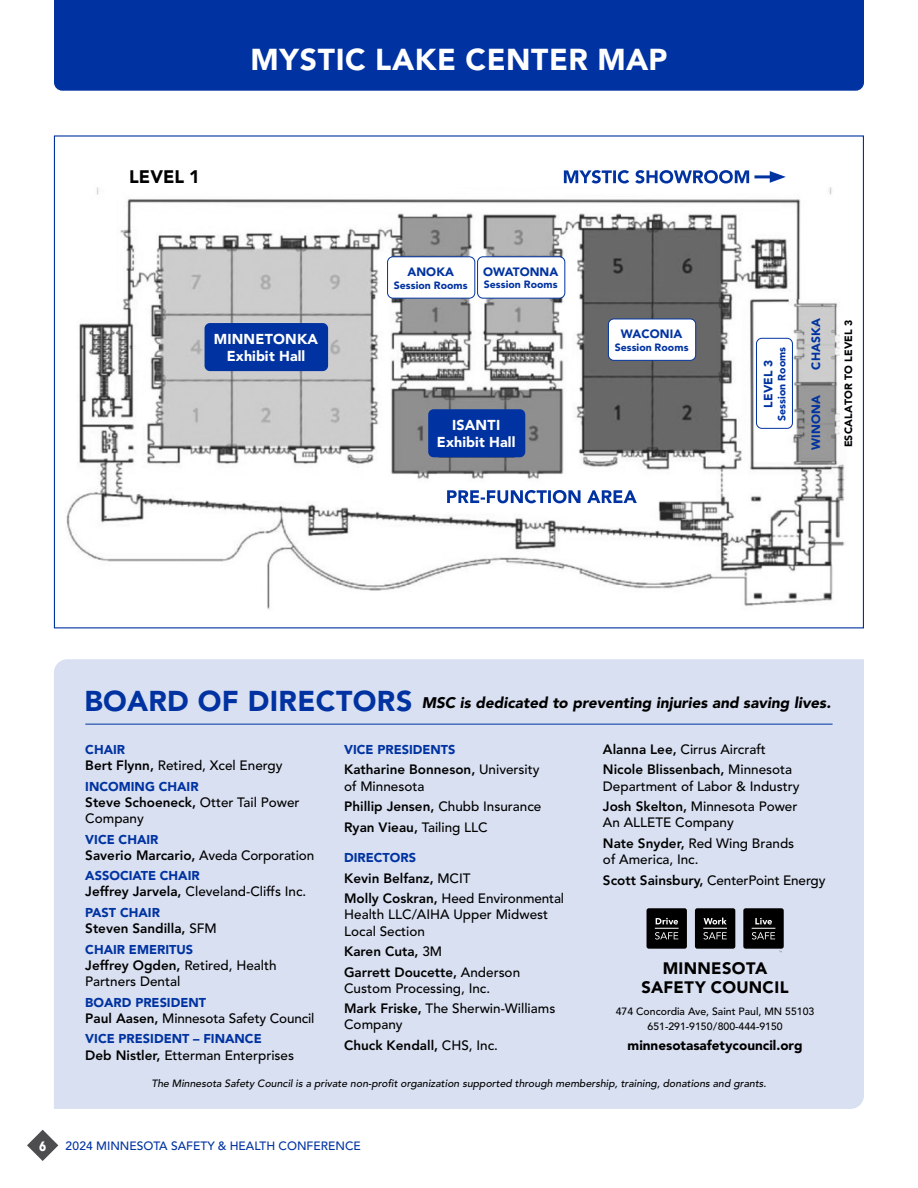
<style>
.page{position:relative;width:918px;height:1188px;background:#fff}
.page>*{position:absolute;margin:0;border:0;box-sizing:border-box;transform-origin:0 0}
.t1{font:900 30px "Avenir LT Std";letter-spacing:.025em;color:#fff}
.t2{font:900 18px "Avenir LT Std";letter-spacing:.01em;color:#000}
.t3{font:900 16.5px/18.9px "Avenir LT Std";letter-spacing:.015em;color:#000;text-align:center}
.t4{font:italic 900 15.3px "Avenir LT Std";color:#000}
.t5{font:900 14.25px/17.2px "Avenir LT Std";letter-spacing:.01em;color:#fff;text-align:center}
.t6{font:500 13.5px/20.5px "Avenir LT Std";color:#000}
.t7{font:800 13.5px/20.5px "Avenir LT Std";color:#000}
.t8{font:900 13.5px "Avenir LT Std";color:#000}
.t9{font:700 13.5px "Avenir Next Condensed";color:#fff}
.t10{font:900 12.75px "Avenir LT Std";color:#0033a1}
.t11{font:900 12px "Avenir LT Std";letter-spacing:.01em;color:#0033a1}
.t12{font:500 12px "Avenir LT Std";color:#0033a1}
.t13{font:italic 500 10.5px "Avenir LT Std";color:#000}
.t14{font:500 10.5px/15px "Avenir LT Std";color:#000;text-align:center}
.t15{font:900 10.5px "Avenir LT Std";color:#0033a1}
.t16{font:900 10.5px "Avenir LT Std";letter-spacing:.015em;color:#000}
.s1{font-style:normal;font-size:28.5px;color:#0033a1}
.s2{font-weight:500}
.s3{font-weight:800}
</style>
<div class="page">
<svg style="left:27px;top:1130px;width:31px;height:31px"></svg>
<div style="left:54px;top:0;width:810px;height:91px;background:#0033a1"></div>
<img style="left:66px;top:170px;width:779px;height:439px">
<svg style="left:564px;top:170px;width:185px;height:14px"></svg>
<svg style="left:447px;top:490px;width:190px;height:13px"></svg>
<hr style="left:754px;top:175px;width:21px;height:3px;background:#0033a1">
<svg style="left:770px;top:171px;width:16px;height:12px"></svg>
<div style="left:205px;top:323px;width:123px;height:48px;background:#0033a1;border-radius:5px"></div>
<div style="left:428px;top:409px;width:97px;height:48px;background:#0033a1;border-radius:5px"></div>
<div style="left:388px;top:257px;width:87px;height:41px;background:#fff;border-radius:5px"></div>
<div style="left:387px;top:256px;width:88px;height:43px;border:1px solid #0033a1;border-radius:5px"></div>
<div style="left:478px;top:257px;width:87px;height:41px;background:#fff;border-radius:5px"></div>
<div style="left:477px;top:256px;width:88px;height:43px;border:1px solid #0033a1;border-radius:5px"></div>
<div style="left:608px;top:319px;width:88px;height:41px;background:#fff;border-radius:5px"></div>
<div style="left:608px;top:318px;width:88px;height:43px;border:1px solid #0033a1;border-radius:5px"></div>
<div style="left:756px;top:338px;width:36px;height:90px;background:#fff;border-radius:5px"></div>
<div style="left:756px;top:338px;width:37px;height:91px;border:1px solid #0033a1;border-radius:5px"></div>
<div style="left:54px;top:659px;width:810px;height:450px;background:#d9e0f1"></div>
<div style="left:695px;top:908px;width:40px;height:41px;background:#000;border-radius:2px"></div>
<div style="left:647px;top:908px;width:40px;height:41px;background:#000;border-radius:2px"></div>
<div style="left:743px;top:908px;width:41px;height:41px;background:#000;border-radius:2px"></div>
<svg style="left:703px;top:918px;width:24px;height:22px"></svg>
<svg style="left:655px;top:918px;width:24px;height:22px"></svg>
<svg style="left:752px;top:918px;width:23px;height:22px"></svg>
<hr style="left:85px;top:724px;width:748px;height:1px;background:#0033a1">
<p class="t1" style="left:251px;top:41px;width:418px">MYSTIC LAKE CENTER MAP</p>
<p class="t2" style="left:129px;top:166px;width:72px">LEVEL 1</p>
<p class="t5" style="left:214px;top:330px;width:106px">MINNETONKA<br>Exhibit Hall</p>
<p class="t11" style="left:407px;top:264px;width:48px">ANOKA</p>
<p class="t15" style="left:394px;top:279px;width:75px">Session Rooms</p>
<p class="t11" style="left:483px;top:264px;width:76px">OWATONNA</p>
<p class="t15" style="left:484px;top:278px;width:75px">Session Rooms</p>
<p class="t5" style="left:437px;top:416px;width:80px">ISANTI<br>Exhibit Hall</p>
<p class="t11" style="left:621px;top:326px;width:63px">WACONIA</p>
<p class="t15" style="left:615px;top:341px;width:75px">Session Rooms</p>
<p class="t15" style="left:775px;top:421px;width:75px;rotate:-90deg">Session Rooms</p>
<p class="t11" style="left:761px;top:408px;width:50px;rotate:-90deg">LEVEL 3</p>
<p class="t11" style="left:809px;top:370px;width:53px;rotate:-90deg">CHASKA</p>
<p class="t11" style="left:809px;top:450px;width:56px;rotate:-90deg">WINONA</p>
<p class="t16" style="left:842px;top:447px;width:129px;rotate:-90deg">ESCALATOR TO LEVEL 3</p>
<p class="t4" style="left:84px;top:694px;width:748px"><span class="s1">BOARD OF DIRECTORS</span> MSC is dedicated to preventing injuries and saving lives.</p>
<p class="t7" style="left:603px;top:739px;width:191px">Alanna Lee, <span class="s2">Cirrus Aircraft<br></span>Nicole Blissenbach, <span class="s2">Minnesota</span></p>
<p class="t6" style="left:603px;top:776px;width:198px">Department of Labor &amp; Industry<br><span class="s3">Josh Skelton,</span> Minnesota Power</p>
<p class="t6" style="left:603px;top:813px;width:193px">An ALLETE Company<br><span class="s3">Nate Snyder,</span> Red Wing Brands</p>
<p class="t6" style="left:603px;top:849px;width:224px">of America, Inc.<br><span class="s3">Scott Sainsbury,</span> CenterPoint Energy</p>
<p class="t10" style="left:85px;top:742px;width:41px">CHAIR</p>
<p class="t6" style="left:85px;top:755px;width:199px"><span class="s3">Bert Flynn,</span> Retired, Xcel Energy</p>
<p class="t10" style="left:85px;top:778px;width:115px">INCOMING CHAIR</p>
<p class="t6" style="left:85px;top:794px;width:216px;line-height:16.2px"><span class="s3">Steve Schoeneck,</span> Otter Tail Power<br>Company</p>
<p class="t10" style="left:85px;top:831px;width:75px">VICE CHAIR</p>
<p class="t7" style="left:85px;top:845px;width:230px">Saverio Marcario, <span class="s2">Aveda Corporation</span></p>
<p class="t10" style="left:85px;top:868px;width:116px">ASSOCIATE CHAIR</p>
<p class="t6" style="left:85px;top:882px;width:223px"><span class="s3">Jeffrey Jarvela,</span> Cleveland-Cliffs Inc.</p>
<p class="t10" style="left:85px;top:905px;width:76px">PAST CHAIR</p>
<p class="t7" style="left:85px;top:918px;width:133px">Steven Sandilla, <span class="s2">SFM</span></p>
<p class="t10" style="left:85px;top:942px;width:109px">CHAIR EMERITUS</p>
<p class="t6" style="left:85px;top:957px;width:193px;line-height:16.2px"><span class="s3">Jeffrey Ogden,</span> Retired, Health<br>Partners Dental</p>
<p class="t10" style="left:85px;top:994px;width:122px">BOARD PRESIDENT</p>
<p class="t6" style="left:85px;top:1008px;width:231px"><span class="s3">Paul Aasen,</span> Minnesota Safety Council</p>
<p class="t10" style="left:85px;top:1031px;width:178px">VICE PRESIDENT – FINANCE</p>
<p class="t6" style="left:85px;top:1045px;width:210px"><span class="s3">Deb Nistler,</span> Etterman Enterprises</p>
<p class="t10" style="left:344px;top:742px;width:113px">VICE PRESIDENTS</p>
<p class="t6" style="left:344px;top:762px;width:197px;line-height:16.2px"><span class="s3">Katharine Bonneson,</span> University of Minnesota</p>
<p class="t7" style="left:344px;top:796px;width:199px">Phillip Jensen, <span class="s2">Chubb Insurance<br></span>Ryan Vieau, <span class="s2">Tailing LLC</span></p>
<p class="t10" style="left:344px;top:850px;width:73px">DIRECTORS</p>
<p class="t7" style="left:344px;top:868px;width:221px">Kevin Belfanz, <span class="s2">MCIT<br></span>Molly Coskran, <span class="s2">Heed Environmental</span></p>
<p class="t6" style="left:344px;top:907px;width:206px;line-height:16.2px">Health LLC/AIHA Upper Midwest<br>Local Section</p>
<p class="t7" style="left:344px;top:941px;width:178px">Karen Cuta, <span class="s2">3M<br></span>Garrett Doucette, <span class="s2">Anderson</span></p>
<p class="t6" style="left:344px;top:978px;width:213px">Custom Processing, Inc.<br><span class="s3">Mark Friske,</span> The Sherwin-Williams</p>
<p class="t6" style="left:344px;top:1015px;width:155px">Company<br><span class="s3">Chuck Kendall,</span> CHS, Inc.</p>
<p class="t3" style="left:642px;top:959px;width:149px">MINNESOTA<br>SAFETY COUNCIL</p>
<p class="t14" style="left:616px;top:1004px;width:200px">474 Concordia Ave, Saint Paul, MN 55103<br>651-291-9150/800-444-9150</p>
<p class="t8" style="left:628px;top:1038px;width:176px">minnesotasafetycouncil.org</p>
<p class="t13" style="left:151px;top:1077px;width:617px">The Minnesota Safety Council is a private non-profit organization supported through membership, training, donations and grants.</p>
<p class="t9" style="left:39px;top:1137px;width:9px">6</p>
<p class="t12" style="left:66px;top:1138px;width:297px">2024 MINNESOTA SAFETY &amp; HEALTH CONFERENCE</p>
</div>
